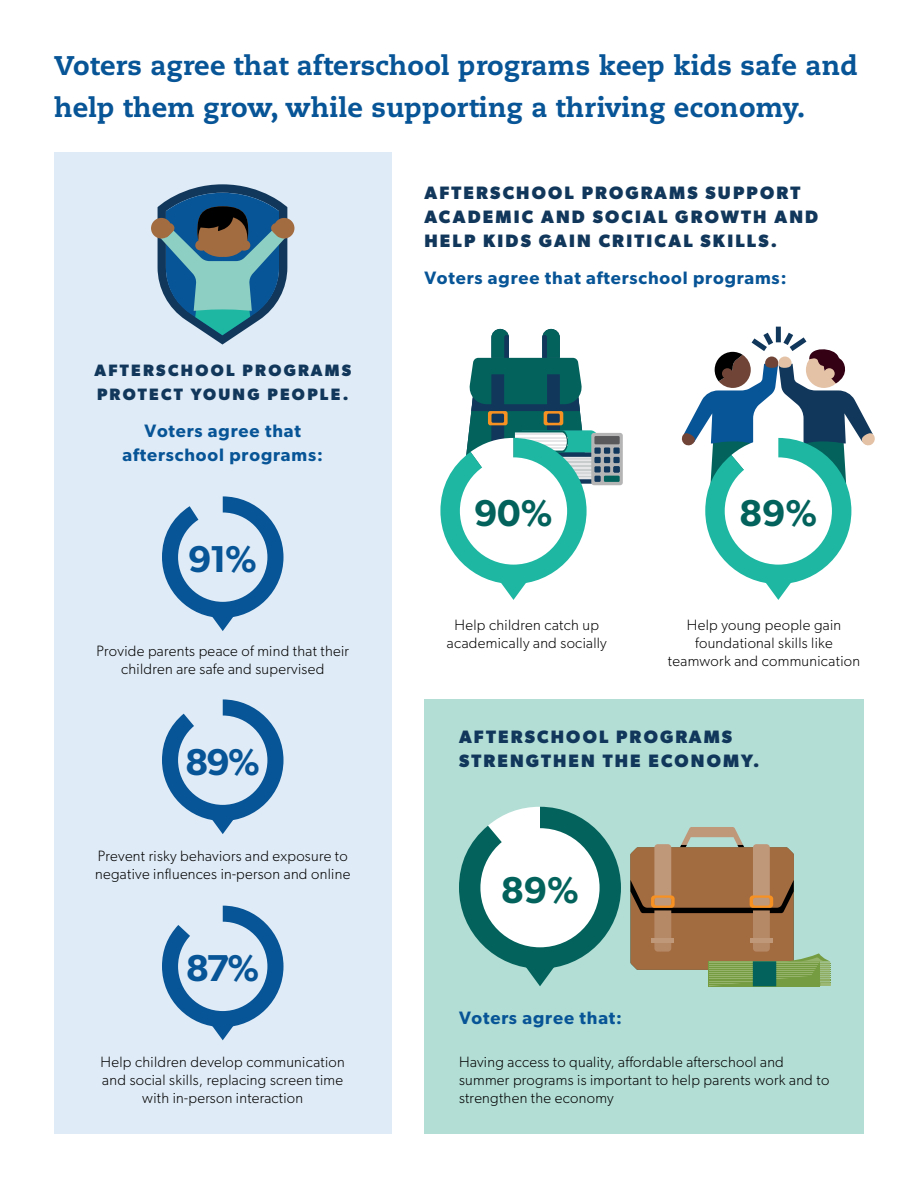
<style>
.page{position:relative;width:918px;height:1188px;background:#fff}
.page>*{position:absolute;margin:0;border:0;box-sizing:border-box;transform-origin:0 0}
.t1{font:600 37.5px "Gibson";color:#03635c}
.t2{font:600 37.5px "Gibson";color:#075496}
.t3{font:800 27px/42px "Caecilia LT Pro 85";letter-spacing:.01em;color:#075496}
.t4{font:700 18px/24px "Gibson";letter-spacing:.12em;color:#11375b}
.t5{font:600 18px/24px "Gibson";letter-spacing:.05em;color:#075496;text-align:center}
.t6{font:700 16.5px/24px "Gibson";letter-spacing:.14em;color:#11375b}
.t7{font:300 15px/18px "Gibson";letter-spacing:.02em;color:#000;text-align:center}
</style>
<div class="page">
<div style="left:591px;top:433px;width:32px;height:52px;background:#b5b5b5;border-radius:3px"></div>
<div style="left:594px;top:436px;width:26px;height:8px;background:#59595c"></div>
<div style="left:613px;top:447px;width:7px;height:7px;background:#11375b"></div>
<div style="left:613px;top:457px;width:7px;height:6px;background:#11375b"></div>
<div style="left:613px;top:466px;width:7px;height:7px;background:#11375b"></div>
<div style="left:604px;top:476px;width:16px;height:6px;background:#03635c"></div>
<div style="left:54px;top:152px;width:338px;height:982px;background:#dfebf6"></div>
<svg style="left:681px;top:326px;width:194px;height:274px"></svg>
<svg style="left:162px;top:496px;width:122px;height:135px"></svg>
<svg style="left:162px;top:699px;width:121px;height:135px"></svg>
<svg style="left:162px;top:906px;width:122px;height:134px"></svg>
<svg style="left:151px;top:218px;width:21px;height:21px"></svg>
<div style="left:274px;top:218px;width:20px;height:21px;background:#a36b40;border-radius:50%"></div>
<svg style="left:153px;top:184px;width:140px;height:161px"></svg>
<svg style="left:440px;top:328px;width:178px;height:272px"></svg>
<div style="left:460px;top:457px;width:107px;height:108px;background:#fff;border-radius:50%"></div>
<div style="left:424px;top:699px;width:440px;height:435px;background:#b3ded5"></div>
<svg style="left:630px;top:827px;width:200px;height:159px"></svg>
<svg style="left:459px;top:807px;width:162px;height:179px"></svg>
<h2 class="t3" style="left:54px;top:44px;width:805px">Voters agree that afterschool programs keep kids safe and help them grow, while supporting a thriving economy.</h2>
<p class="t6" style="left:94px;top:358px;width:258px">AFTERSCHOOL PROGRAMS<br>PROTECT YOUNG PEOPLE.</p>
<p class="t5" style="left:123px;top:419px;width:202px">Voters agree that afterschool programs:</p>
<h1 class="t2" style="left:188px;top:537px;width:70px">91%</h1>
<p class="t7" style="left:96px;top:641px;width:254px">Provide parents peace of mind that their children are safe and supervised</p>
<h1 class="t2" style="left:185px;top:740px;width:76px">89%</h1>
<p class="t7" style="left:95px;top:846px;width:257px;text-align:left">Prevent risky behaviors and exposure to negative influences in-person and online</p>
<h1 class="t2" style="left:186px;top:946px;width:75px">87%</h1>
<p class="t7" style="left:101px;top:1053px;width:246px">Help children develop communication and social skills, replacing screen time with in-person interaction</p>
<p class="t4" style="left:424px;top:180px;width:395px">AFTERSCHOOL PROGRAMS SUPPORT<br>ACADEMIC AND SOCIAL GROWTH AND<br>HELP KIDS GAIN CRITICAL SKILLS.</p>
<p class="t5" style="left:424px;top:266px;width:364px">Voters agree that afterschool programs:</p>
<h1 class="t1" style="left:474px;top:491px;width:80px">90%</h1>
<p class="t7" style="left:447px;top:616px;width:161px">Help children catch up academically and socially</p>
<h1 class="t1" style="left:739px;top:491px;width:80px">89%</h1>
<p class="t7" style="left:668px;top:616px;width:194px">Help young people gain foundational skills like teamwork and communication</p>
<p class="t4" style="left:459px;top:724px;width:302px">AFTERSCHOOL PROGRAMS<br>STRENGTHEN THE ECONOMY.</p>
<h1 class="t1" style="left:501px;top:867px;width:80px">89%</h1>
<p class="t5" style="left:459px;top:1006px;width:165px">Voters agree that:</p>
<p class="t7" style="left:459px;top:1053px;width:372px;text-align:left">Having access to quality, affordable afterschool and summer programs is important to help parents work and to strengthen the economy</p>
</div>
